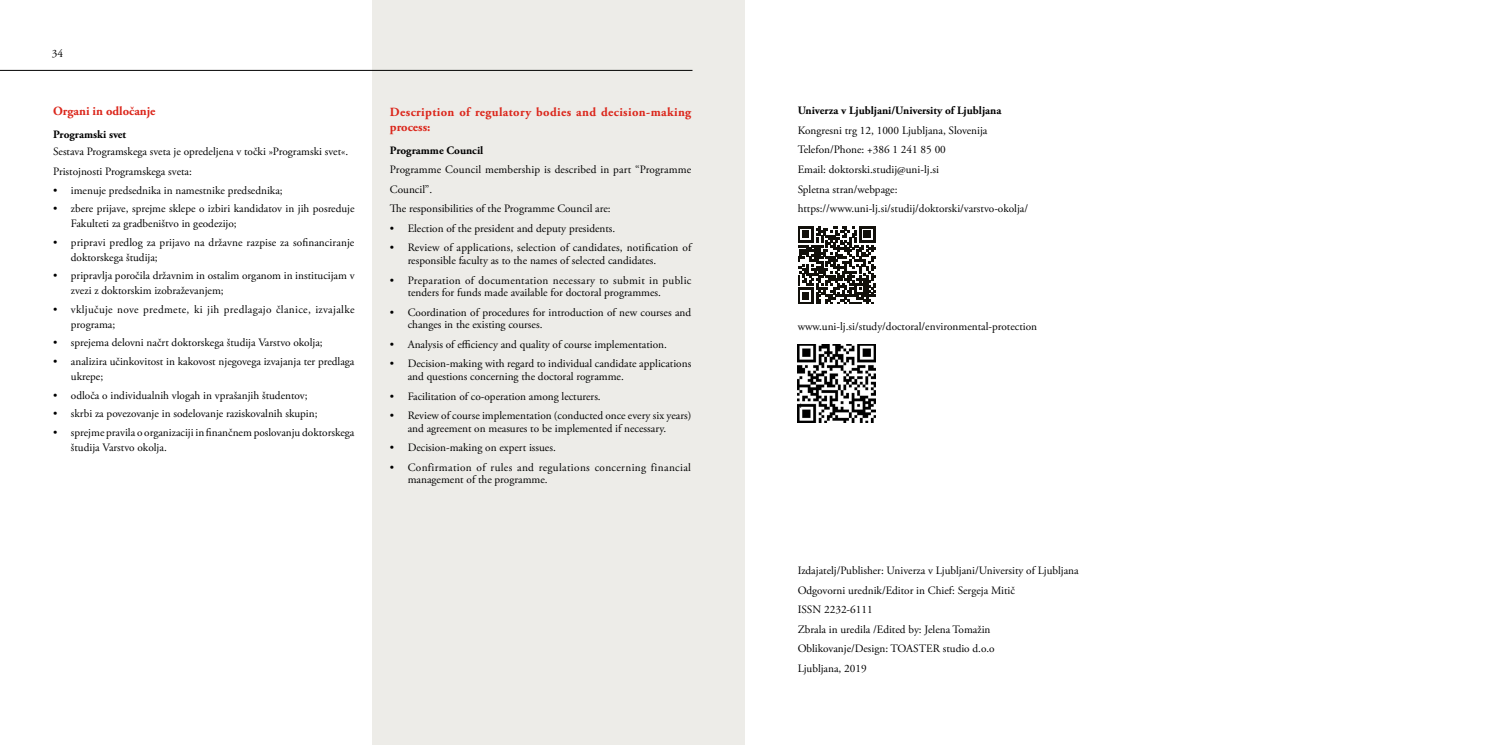
<style>
.page{position:relative;width:1489px;height:745px;background:#fff}
.page>*{position:absolute;margin:0;border:0;box-sizing:border-box;transform-origin:0 0}
.t1{font:700 12.5px/15px "Adobe Garamond Pro";letter-spacing:.03em;color:#db261b}
.t2{font:700 12.5px "Adobe Garamond Pro";color:#db261b}
.t3{font:11.25px/19.6px "Adobe Garamond Pro";color:#000}
.t4{font:11.25px/15px "Adobe Garamond Pro";letter-spacing:.03em;color:#000}
.t5{font:700 11.25px "Adobe Garamond Pro";color:#000}
</style>
<div class="page">
<div style="left:372px;top:0;width:372px;height:744px;background:#edece8"></div>
<hr style="left:0;top:70px;width:692px;height:1px;background:#000">
<svg style="left:798px;top:226px;width:77px;height:77px"></svg>
<img style="left:797px;top:344px;width:78px;height:78px">
<p class="t3" style="left:52px;top:44px;width:13px">34</p>
<p class="t2" style="left:53px;top:104px;width:104px">Organi in odločanje</p>
<p class="t5" style="left:53px;top:128px;width:75px">Programski svet</p>
<p class="t3" style="left:53px;top:142px;width:296px">Sestava Programskega sveta je opredeljena v točki »Programski svet«.<br>Pristojnosti Programskega sveta:</p>
<p class="t3" style="left:53px;top:180px;width:231px">• imenuje predsednika in namestnike predsednika;</p>
<p class="t3" style="left:71px;top:201px;width:285px;line-height:15px;text-indent:-18px">• zbere prijave, sprejme sklepe o izbiri kandidatov in jih posreduje<br>Fakulteti za gradbeništvo in geodezijo;</p>
<p class="t3" style="left:71px;top:235px;width:285px;line-height:15px;text-indent:-18px">• pripravi predlog za prijavo na državne razpise za sofinanciranje doktorskega študija;</p>
<p class="t3" style="left:71px;top:268px;width:285px;line-height:15px;text-indent:-18px">• pripravlja poročila državnim in ostalim organom in institucijam v zvezi z doktorskim izobraževanjem;</p>
<p class="t4" style="left:71px;top:302px;width:285px;text-indent:-18px">• vključuje nove predmete, ki jih predlagajo članice, izvajalke programa;</p>
<p class="t3" style="left:53px;top:333px;width:271px">• sprejema delovni načrt doktorskega študija Varstvo okolja;</p>
<p class="t3" style="left:71px;top:354px;width:285px;line-height:15px;text-indent:-18px">• analizira učinkovitost in kakovost njegovega izvajanja ter predlaga ukrepe;</p>
<p class="t3" style="left:53px;top:385px;width:256px">• odloča o individualnih vlogah in vprašanjih študentov;</p>
<p class="t3" style="left:53px;top:404px;width:266px">• skrbi za povezovanje in sodelovanje raziskovalnih skupin;</p>
<p class="t3" style="left:71px;top:425px;width:285px;line-height:15px;text-indent:-18px">• sprejme pravila o organizaciji in finančnem poslovanju doktorskega študija Varstvo okolja.</p>
<p class="t1" style="left:390px;top:104px;width:303px">Description of regulatory bodies and decision-making process:</p>
<p class="t5" style="left:390px;top:143px;width:95px">Programme Council</p>
<p class="t3" style="left:390px;top:160px;width:303px">Programme Council membership is described in part “Programme</p>
<p class="t3" style="left:390px;top:179px;width:222px">Council”.<br>The responsibilities of the Programme Council are:</p>
<p class="t3" style="left:390px;top:219px;width:227px">• Election of the president and deputy presidents.</p>
<p class="t3" style="left:407px;top:242px;width:285px;line-height:12.5px;text-indent:-18px">• Review of applications, selection of candidates, notification of responsible faculty as to the names of selected candidates.</p>
<p class="t3" style="left:407px;top:274px;width:285px;line-height:12.5px;text-indent:-18px">• Preparation of documentation necessary to submit in public tenders for funds made available for doctoral programmes.</p>
<p class="t3" style="left:407px;top:306px;width:285px;line-height:12.5px;text-indent:-18px">• Coordination of procedures for introduction of new courses and changes in the existing courses.</p>
<p class="t3" style="left:390px;top:334px;width:278px">• Analysis of efficiency and quality of course implementation.</p>
<p class="t3" style="left:407px;top:358px;width:285px;line-height:12.5px;text-indent:-18px">• Decision-making with regard to individual candidate applications and questions concerning the doctoral rogramme.</p>
<p class="t3" style="left:390px;top:386px;width:212px">• Facilitation of co-operation among lecturers.</p>
<p class="t3" style="left:407px;top:409px;width:285px;line-height:12.5px;text-indent:-18px">• Review of course implementation (conducted once every six years) and agreement on measures to be implemented if necessary.</p>
<p class="t3" style="left:390px;top:438px;width:167px">• Decision-making on expert issues.</p>
<p class="t4" style="left:407px;top:461px;width:285px;line-height:12.5px;text-indent:-18px">• Confirmation of rules and regulations concerning financial management of the programme.</p>
<p class="t5" style="left:797px;top:104px;width:205px">Univerza v Ljubljani/University of Ljubljana</p>
<p class="t3" style="left:797px;top:121px;width:232px">Kongresni trg 12, 1000 Ljubljana, Slovenija Telefon/Phone: +386 1 241 85 00<br>Email: doktorski.studij@uni-lj.si<br>Spletna stran/webpage: https://www.uni-lj.si/studij/doktorski/varstvo-okolja/</p>
<p class="t3" style="left:797px;top:317px;width:241px">www.uni-lj.si/study/doctoral/environmental-protection</p>
<p class="t3" style="left:797px;top:395px;width:7px">+</p>
<p class="t3" style="left:797px;top:560px;width:282px">Izdajatelj/Publisher: Univerza v Ljubljani/University of Ljubljana Odgovorni urednik/Editor in Chief: Sergeja Mitič<br>ISSN 2232-6111<br>Zbrala in uredila /Edited by: Jelena Tomažin Oblikovanje/Design: TOASTER studio d.o.o<br>Ljubljana, 2019</p>
</div>
